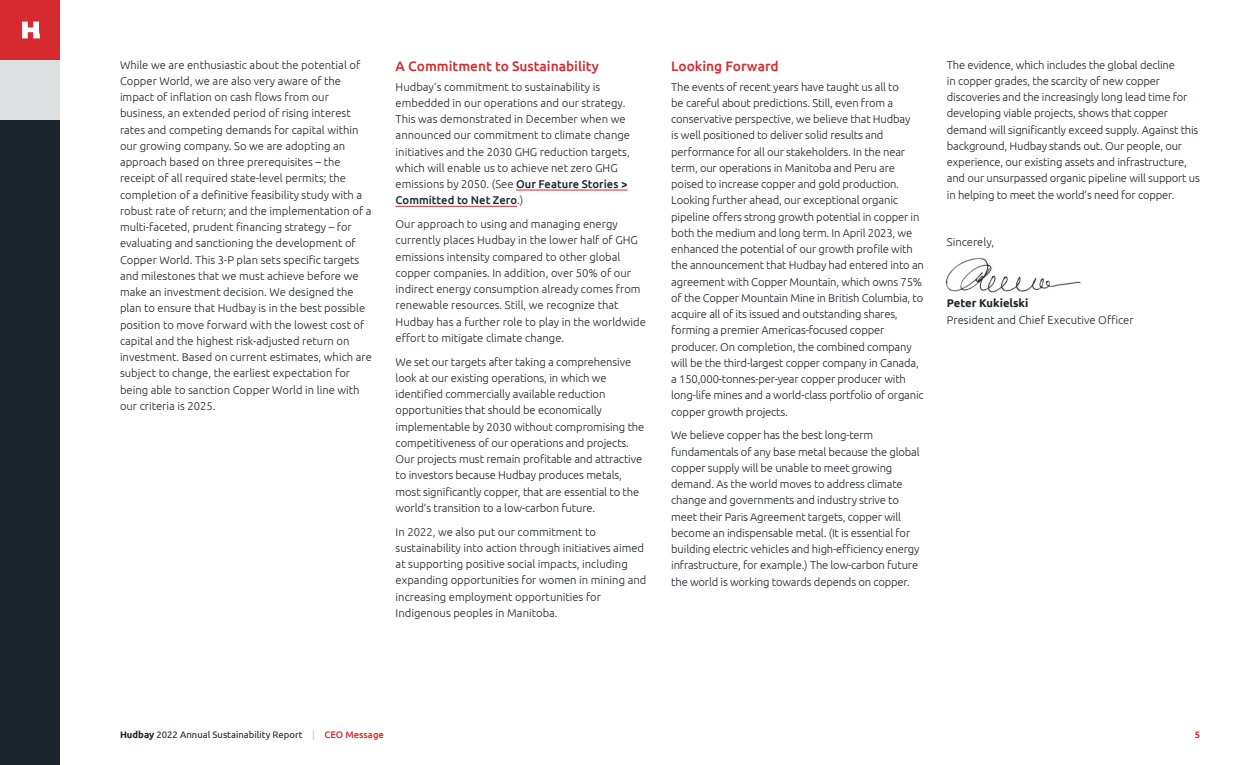
<style>
.page{position:relative;width:1260px;height:765px;background:#fff}
.page>*{position:absolute;margin:0;border:0;box-sizing:border-box;transform-origin:0 0}
.t1{font:500 13.75px "Ubuntu";color:#d52a2f}
.Body{font:300 11.25px/16.2px "Ubuntu";letter-spacing:-.01em;color:#1c252d}
.t2{font:9.5px "Ubuntu";color:#1c252d}
.t3{font:700 9.38px "Ubuntu";color:#d52a2f}
.s1{font-weight:500}
.s2{font-weight:700}
.s3{font-weight:500;color:#cdd1d3}
.s4{font-weight:500;color:#d52a2f}
</style>
<div class="page">
<div style="left:0;top:0;width:60px;height:765px;background:#1c252d"></div>
<div style="left:0;top:0;width:60px;height:60px;background:#d52a2f"></div>
<div style="left:0;top:60px;width:60px;height:60px;background:#dce0e1"></div>
<svg style="left:22px;top:22px;width:17px;height:16px"></svg>
<hr style="left:516px;top:190px;width:112px;height:1px;background:#d52a2f">
<hr style="left:396px;top:206px;width:121px;height:1px;background:#d52a2f">
<img style="left:945px;top:257px;width:136px;height:36px">
<p class="Body" style="left:120px;top:56px;width:253px">While we are enthusiastic about the potential of Copper World, we are also very aware of the impact of inflation on cash flows from our business, an extended period of rising interest rates and competing demands for capital within our growing company. So we are adopting an approach based on three prerequisites – the receipt of all required state-level permits; the completion of a definitive feasibility study with a robust rate of return; and the implementation of a multi-faceted, prudent financing strategy – for evaluating and sanctioning the development of Copper World. This 3-P plan sets specific targets and milestones that we must achieve before we make an investment decision. We designed the plan to ensure that Hudbay is in the best possible position to move forward with the lowest cost of capital and the highest risk-adjusted return on investment. Based on current estimates, which are subject to change, the earliest expectation for being able to sanction Copper World in line with our criteria is 2025.</p>
<h2 class="t1" style="left:396px;top:57px;width:205px">A Commitment to Sustainability</h2>
<p class="Body" style="left:396px;top:78px;width:236px">Hudbay’s commitment to sustainability is embedded in our operations and our strategy.<br>This was demonstrated in December when we announced our commitment to climate change initiatives and the 2030 GHG reduction targets, which will enable us to achieve net zero GHG emissions by 2050. (See <span class="s1">Our Feature Stories &gt; Committed to Net Zero</span>.)</p>
<p class="Body" style="left:396px;top:216px;width:252px">Our approach to using and managing energy currently places Hudbay in the lower half of GHG emissions intensity compared to other global copper companies. In addition, over 50% of our indirect energy consumption already comes from renewable resources. Still, we recognize that Hudbay has a further role to play in the worldwide effort to mitigate climate change.</p>
<p class="Body" style="left:396px;top:353px;width:250px">We set our targets after taking a comprehensive look at our existing operations, in which we identified commercially available reduction opportunities that should be economically implementable by 2030 without compromising the competitiveness of our operations and projects.<br>Our projects must remain profitable and attractive to investors because Hudbay produces metals, most significantly copper, that are essential to the world’s transition to a low-carbon future.</p>
<p class="Body" style="left:396px;top:523px;width:252px">In 2022, we also put our commitment to sustainability into action through initiatives aimed at supporting positive social impacts, including expanding opportunities for women in mining and increasing employment opportunities for Indigenous peoples in Manitoba.</p>
<h2 class="t1" style="left:671px;top:57px;width:109px">Looking Forward</h2>
<p class="Body" style="left:671px;top:78px;width:254px">The events of recent years have taught us all to<br>be careful about predictions. Still, even from a conservative perspective, we believe that Hudbay<br>is well positioned to deliver solid results and performance for all our stakeholders. In the near term, our operations in Manitoba and Peru are poised to increase copper and gold production.<br>Looking further ahead, our exceptional organic pipeline offers strong growth potential in copper in both the medium and long term. In April 2023, we enhanced the potential of our growth profile with the announcement that Hudbay had entered into an agreement with Copper Mountain, which owns 75% of the Copper Mountain Mine in British Columbia, to acquire all of its issued and outstanding shares, forming a premier Americas-focused copper producer. On completion, the combined company will be the third-largest copper company in Canada, a 150,000-tonnes-per-year copper producer with long-life mines and a world-class portfolio of organic copper growth projects.</p>
<p class="Body" style="left:671px;top:427px;width:250px">We believe copper has the best long-term fundamentals of any base metal because the global copper supply will be unable to meet growing demand. As the world moves to address climate change and governments and industry strive to meet their Paris Agreement targets, copper will become an indispensable metal. (It is essential for building electric vehicles and high-efficiency energy infrastructure, for example.) The low-carbon future the world is working towards depends on copper.</p>
<p class="Body" style="left:947px;top:56px;width:255px">The evidence, which includes the global decline<br>in copper grades, the scarcity of new copper discoveries and the increasingly long lead time for developing viable projects, shows that copper demand will significantly exceed supply. Against this background, Hudbay stands out. Our people, our experience, our existing assets and infrastructure, and our unsurpassed organic pipeline will support us in helping to meet the world’s need for copper.</p>
<p class="Body" style="left:947px;top:234px;width:49px">Sincerely,</p>
<p class="Body" style="left:947px;top:295px;width:188px"><span class="s2">Peter Kukielski<br></span>President and Chief Executive Officer</p>
<p class="t2" style="left:120px;top:729px;width:266px"><span class="s2">Hudbay</span> 2022 Annual Sustainability Report <span class="s3">|</span> <span class="s4">CEO Message</span></p>
<p class="t3" style="left:1195px;top:729px;width:7px">5</p>
</div>
